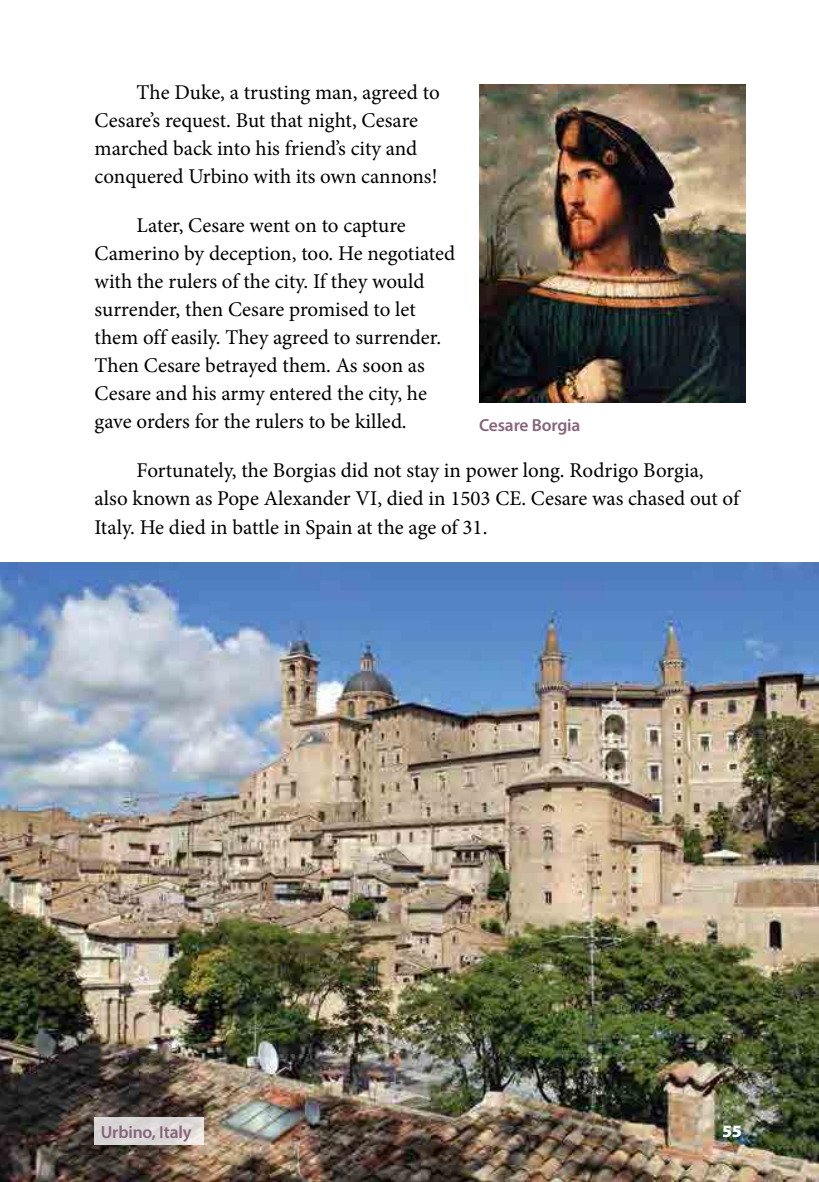
<style>
.page{position:relative;width:819px;height:1182px;background:#fff}
.page>*{position:absolute;margin:0;border:0;box-sizing:border-box;transform-origin:0 0}
.t1{font:21px/28px "Minion Pro";color:#000}
.t2{font:600 17.5px "Myriad Pro";letter-spacing:-.01em;color:#88637c}
.t3{font:900 17.5px "Myriad Pro";color:#fff}
</style>
<div class="page">
<img style="left:0;top:562px;width:819px;height:619px">
<svg style="left:94px;top:1116px;width:110px;height:28px;background:#d6d3d1"></svg>
<img style="left:479px;top:84px;width:267px;height:318px">
<p class="t1" style="left:95px;top:79px;width:347px;text-indent:42px">The Duke, a trusting man, agreed to Cesare’s request. But that night, Cesare marched back into his friend’s city and conquered Urbino with its own cannons!</p>
<p class="t1" style="left:95px;top:212px;width:362px;text-indent:42px">Later, Cesare went on to capture Camerino by deception, too. He negotiated with the rulers of the city. If they would surrender, then Cesare promised to let them off easily. They agreed to surrender.<br>Then Cesare betrayed them. As soon as Cesare and his army entered the city, he gave orders for the rulers to be killed.</p>
<p class="t1" style="left:95px;top:457px;width:646px;text-indent:42px">Fortunately, the Borgias did not stay in power long. Rodrigo Borgia, also known as Pope Alexander VI, died in 1503 CE. Cesare was chased out of<br>Italy. He died in battle in Spain at the age of 31.</p>
<p class="t2" style="left:479px;top:413px;width:103px">Cesare Borgia</p>
<p class="t2" style="left:101px;top:1120px;width:92px">Urbino, Italy</p>
<p class="t3" style="left:722px;top:1119px;width:21px">55</p>
</div>
